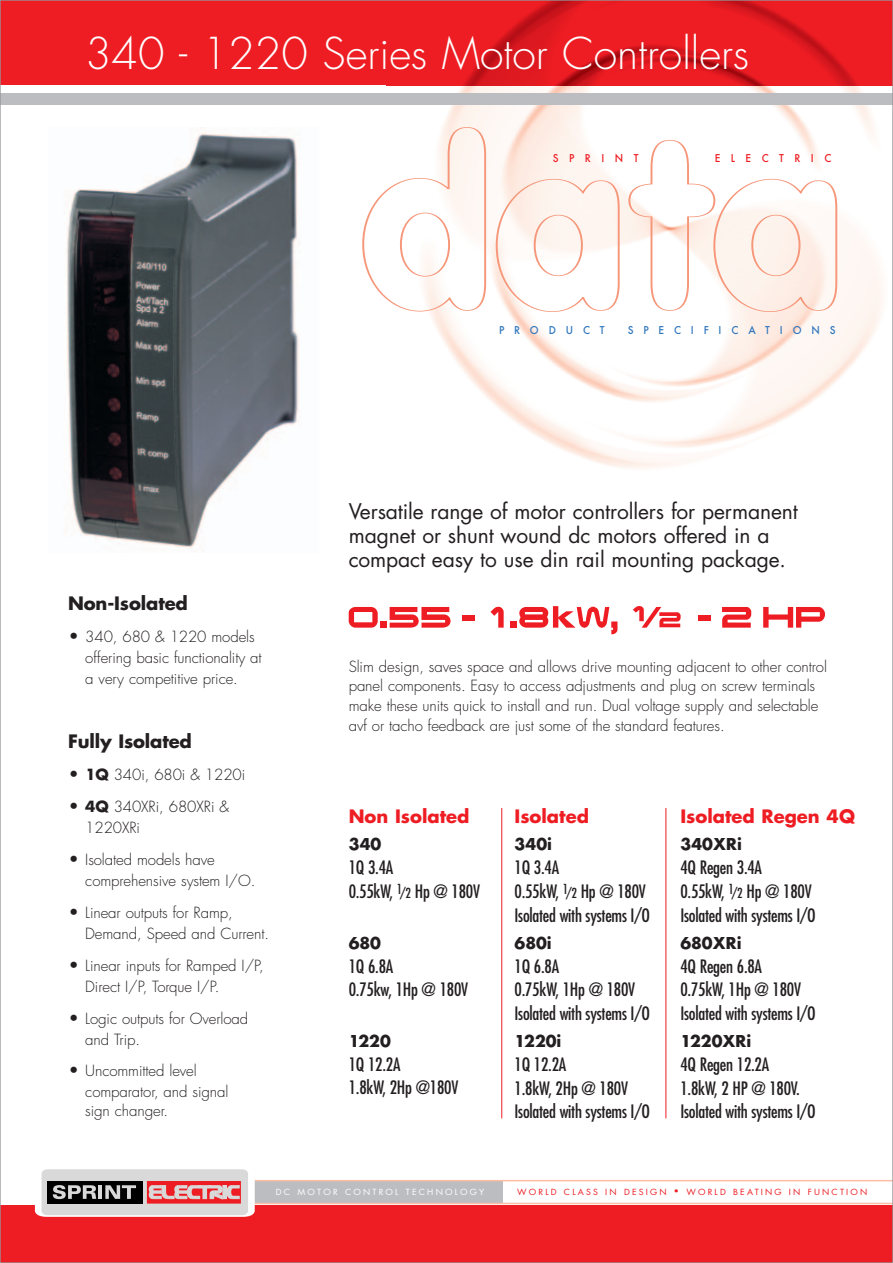
<style>
.page{position:relative;width:893px;height:1263px;background:#fff}
.page>*{position:absolute;margin:0;border:0;box-sizing:border-box;transform-origin:0 0}
.t1{font:300 42.75px "Futura";color:#fff}
.t2{font:21px/24px "Futura";letter-spacing:-.005em;color:#231f20}
.t3{font:condensed 18px/23.2px "Futura";letter-spacing:-.01em;color:#231f20}
.t4{font:700 18px "Futura T";color:#231f20}
.t5{font:700 18px "Futura";color:#ee1d23}
.t6{font:700 18px "Futura";letter-spacing:-.005em;color:#231f20}
.t7{font:300 15px/21.5px "Futura";letter-spacing:-.005em;color:#231f20}
.t8{font:500 10.5px "Futura";letter-spacing:.985em;color:#2e76bc;scale:.95 1}
.t9{font:500 10.5px "Futura";letter-spacing:1.05em;color:#ee1d23;scale:.95 1}
.t10{font:8.25px "Futura";letter-spacing:.25em;color:#ee1d23;scale:1.05 1}
.t11{font:8.25px "Futura";letter-spacing:.25em;color:#fff;scale:1.05 1}
.s1{font-weight:700;font-size:16.5px}
.s2{font-weight:700}
.s3{font-size:13.5px}
</style>
<div class="page">
<img style="left:387px;top:85px;width:504px;height:384px">
<div style="left:0;top:0;width:893px;height:85px;background:#ee1d23"></div>
<img style="left:464px;top:2px;width:393px;height:83px">
<div style="left:0;top:1205px;width:893px;height:58px;background:#ee1d23"></div>
<div style="left:246px;top:1180px;width:257px;height:23px;background:#bcbdc0"></div>
<hr style="left:242px;top:1180px;width:651px;height:1px;background:#fabda6">
<hr style="left:242px;top:1203px;width:651px;height:1px;background:#fabda6">
<svg style="left:34px;top:1169px;width:225px;height:48px;background:#bfa4a5"></svg>
<svg style="left:362px;top:127px;width:125px;height:185px"></svg>
<svg style="left:495px;top:179px;width:126px;height:133px"></svg>
<svg style="left:627px;top:140px;width:211px;height:172px"></svg>
<div style="left:0;top:94px;width:893px;height:11px;background:#bcbdc0"></div>
<img style="left:66px;top:133px;width:234px;height:415px">
<svg style="left:349px;top:607px;width:29px;height:21px"></svg>
<div style="left:381px;top:621px;width:6px;height:7px;background:#ee1d23"></div>
<svg style="left:390px;top:607px;width:61px;height:21px"></svg>
<div style="left:462px;top:615px;width:13px;height:5px;background:#ee1d23"></div>
<svg style="left:490px;top:606px;width:14px;height:22px"></svg>
<div style="left:510px;top:621px;width:6px;height:7px;background:#ee1d23"></div>
<svg style="left:519px;top:606px;width:98px;height:28px"></svg>
<svg style="left:633px;top:606px;width:48px;height:22px"></svg>
<div style="left:698px;top:615px;width:12px;height:5px;background:#ee1d23"></div>
<svg style="left:722px;top:607px;width:29px;height:21px"></svg>
<svg style="left:763px;top:607px;width:62px;height:21px"></svg>
<hr style="left:501px;top:808px;width:1px;height:310px;background:#ee1d23">
<hr style="left:665px;top:808px;width:1px;height:310px;background:#ee1d23">
<h1 class="t1" style="left:85px;top:34px;width:665px">340 - 1220 Series Motor Controllers</h1>
<p class="t9" style="left:553px;top:152px;width:92px">SPRINT</p>
<p class="t9" style="left:715px;top:152px;width:124px">ELECTRIC</p>
<p class="t8" style="left:499px;top:324px;width:113px">PRODUCT</p>
<p class="t8" style="left:628px;top:324px;width:220px">SPECIFICATIONS</p>
<p class="t6" style="left:68px;top:595px;width:121px">Non-Isolated</p>
<p class="t7" style="left:85px;top:628px;width:178px;line-height:20.5px;text-indent:-17px"><span class="s1">•</span> 340, 680 &amp; 1220 models offering basic functionality at a very competitive price.</p>
<p class="t6" style="left:68px;top:733px;width:125px">Fully Isolated</p>
<p class="t7" style="left:68px;top:765px;width:179px"><span class="s1">•</span> <span class="s2">1Q</span> 340i, 680i &amp; 1220i</p>
<p class="t7" style="left:85px;top:797px;width:145px;text-indent:-17px"><span class="s1">•</span> <span class="s2">4Q</span> 340XRi, 680XRi &amp;<br>1220XRi</p>
<p class="t7" style="left:85px;top:850px;width:172px;text-indent:-17px"><span class="s1">•</span> Isolated models have comprehensive system I/O.</p>
<p class="t7" style="left:85px;top:903px;width:185px;text-indent:-17px"><span class="s1">•</span> Linear outputs for Ramp,<br>Demand, Speed and Current.</p>
<p class="t7" style="left:85px;top:955px;width:180px;text-indent:-17px"><span class="s1">•</span> Linear inputs for Ramped I/P,<br>Direct I/P, Torque I/P.</p>
<p class="t7" style="left:85px;top:1008px;width:165px;text-indent:-17px"><span class="s1">•</span> Logic outputs for Overload and Trip.</p>
<p class="t7" style="left:85px;top:1062px;width:145px;line-height:20px;text-indent:-17px"><span class="s1">•</span> Uncommitted level comparator, and signal sign changer.</p>
<h2 class="t2" style="left:349px;top:501px;width:451px">Versatile range of motor controllers for permanent magnet or shunt wound dc motors offered in a compact easy to use din rail mounting package.</h2>
<p class="t7" style="left:349px;top:657px;width:480px;line-height:19.6px">Slim design, saves space and allows drive mounting adjacent to other control panel components. Easy to access adjustments and plug on screw terminals make these units quick to install and run. Dual voltage supply and selectable avf or tacho feedback are just some of the standard features.</p>
<p class="t5" style="left:349px;top:808px;width:122px">Non Isolated</p>
<p class="t4" style="left:349px;top:833px;width:34px">340</p>
<p class="t3" style="left:349px;top:857px;width:133px;line-height:24px">1Q 3.4A<br>0.55kW, <sup>1</sup><span class="s3">/2</span> Hp @ 180V</p>
<p class="t4" style="left:349px;top:932px;width:34px">680</p>
<p class="t3" style="left:349px;top:956px;width:121px">1Q 6.8A<br>0.75kw, 1Hp @ 180V</p>
<p class="t4" style="left:349px;top:1030px;width:44px">1220</p>
<p class="t3" style="left:349px;top:1054px;width:111px">1Q 12.2A<br>1.8kW, 2Hp @180V</p>
<p class="t5" style="left:514px;top:808px;width:76px">Isolated</p>
<p class="t4" style="left:514px;top:833px;width:39px">340i</p>
<p class="t3" style="left:514px;top:857px;width:137px;line-height:23.7px">1Q 3.4A<br>0.55kW, <sup>1</sup><span class="s3">/2</span> Hp @ 180V<br>Isolated with systems I/O</p>
<p class="t4" style="left:514px;top:932px;width:39px">680i</p>
<p class="t3" style="left:514px;top:956px;width:137px">1Q 6.8A<br>0.75kW, 1Hp @ 180V<br>Isolated with systems I/O</p>
<p class="t4" style="left:514px;top:1030px;width:48px">1220i</p>
<p class="t3" style="left:514px;top:1054px;width:137px">1Q 12.2A<br>1.8kW, 2Hp @ 180V<br>Isolated with systems I/O</p>
<p class="t5" style="left:680px;top:808px;width:176px">Isolated Regen 4Q</p>
<p class="t4" style="left:680px;top:833px;width:63px">340XRi</p>
<p class="t3" style="left:680px;top:857px;width:137px;line-height:23.7px">4Q Regen 3.4A<br>0.55kW, <sup>1</sup><span class="s3">/2</span> Hp @ 180V<br>Isolated with systems I/O</p>
<p class="t4" style="left:680px;top:932px;width:63px">680XRi</p>
<p class="t3" style="left:680px;top:956px;width:137px">4Q Regen 6.8A<br>0.75kW, 1Hp @ 180V<br>Isolated with systems I/O</p>
<p class="t4" style="left:680px;top:1030px;width:73px">1220XRi</p>
<p class="t3" style="left:680px;top:1054px;width:137px">4Q Regen 12.2A<br>1.8kW, 2 HP @ 180V.<br>Isolated with systems I/O</p>
<p class="t11" style="left:276px;top:1188px;width:200px">DC MOTOR CONTROL TECHNOLOGY</p>
<p class="t10" style="left:517px;top:1188px;width:335px">WORLD CLASS IN DESIGN • WORLD BEATING IN FUNCTION</p>
</div>
